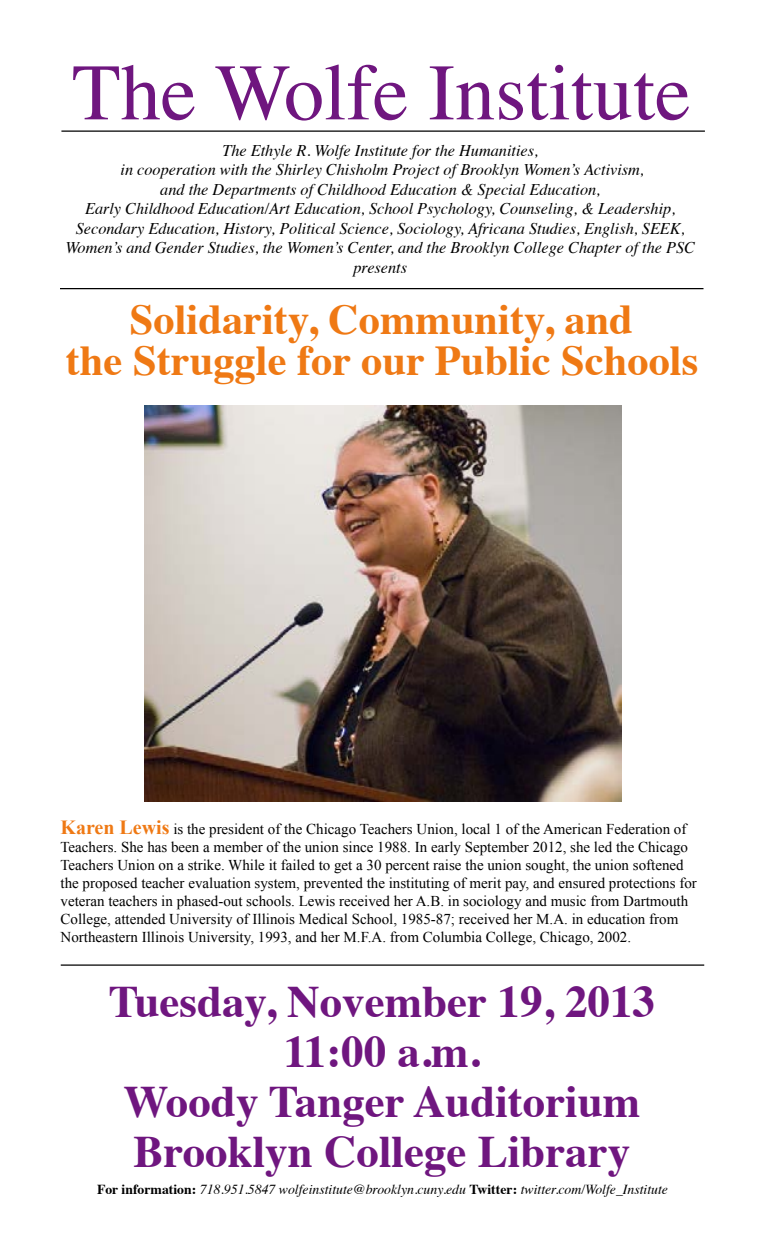
<style>
.page{position:relative;width:765px;height:1260px;background:#fff}
.page>*{position:absolute;margin:0;border:0;box-sizing:border-box;transform-origin:0 0}
.t1{font:80px "Times";color:#6f167f}
.t2{font:700 45px/50px "Times";color:#6f167f;text-align:center}
.t3{font:700 42.5px/40.8px "Times";color:#ef7914;text-align:center}
.t4{font:italic 16.25px/19.5px "Times";color:#000;text-align:center}
.t5{font:15px/18px "Times New Roman";color:#000}
.t6{font:italic 13.75px "Times";color:#000}
.s1{font-weight:700;font-size:20px;color:#ef7914}
.s2{font-weight:700;font-style:normal}
</style>
<div class="page">
<hr style="left:61px;top:131px;width:644px;height:1px;background:#000">
<hr style="left:60px;top:288px;width:644px;height:1px;background:#000">
<hr style="left:61px;top:964px;width:643px;height:2px;background:#000">
<img style="left:145px;top:405px;width:477px;height:397px">
<h1 class="t1" style="left:72px;top:18px;width:620px">The Wolfe Institute</h1>
<p class="t4" style="left:66px;top:140px;width:631px">The Ethyle R. Wolfe Institute for the Humanities,<br>in cooperation with the Shirley Chisholm Project of Brooklyn Women’s Activism,<br>and the Departments of Childhood Education &amp; Special Education,<br>Early Childhood Education/Art Education, School Psychology, Counseling, &amp; Leadership, Secondary Education, History, Political Science, Sociology, Africana Studies, English, SEEK, Women’s and Gender Studies, the Women’s Center, and the Brooklyn College Chapter of the PSC presents</p>
<h3 class="t3" style="left:66px;top:295px;width:634px">Solidarity, Community, and<br>the Struggle for our Public Schools</h3>
<p class="t5" style="left:61px;top:820px;width:638px"><span class="s1">Karen Lewis</span> is the president of the Chicago Teachers Union, local 1 of the American Federation of Teachers. She has been a member of the union since 1988. In early September 2012, she led the Chicago Teachers Union on a strike. While it failed to get a 30 percent raise the union sought, the union softened the proposed teacher evaluation system, prevented the instituting of merit pay, and ensured protections for veteran teachers in phased-out schools. Lewis received her A.B. in sociology and music from Dartmouth College, attended University of Illinois Medical School, 1985-87; received her M.A. in education from Northeastern Illinois University, 1993, and her M.F.A. from Columbia College, Chicago, 2002.</p>
<h2 class="t2" style="left:109px;top:972px;width:548px">Tuesday, November 19, 2013<br>11:00 a.m.<br>Woody Tanger Auditorium<br>Brooklyn College Library</h2>
<p class="t6" style="left:97px;top:1178px;width:573px"><span class="s2">For information:</span> 718.951.5847 wolfeinstitute@brooklyn.cuny.edu <span class="s2">Twitter:</span> twitter.com/Wolfe_Institute</p>
</div>
